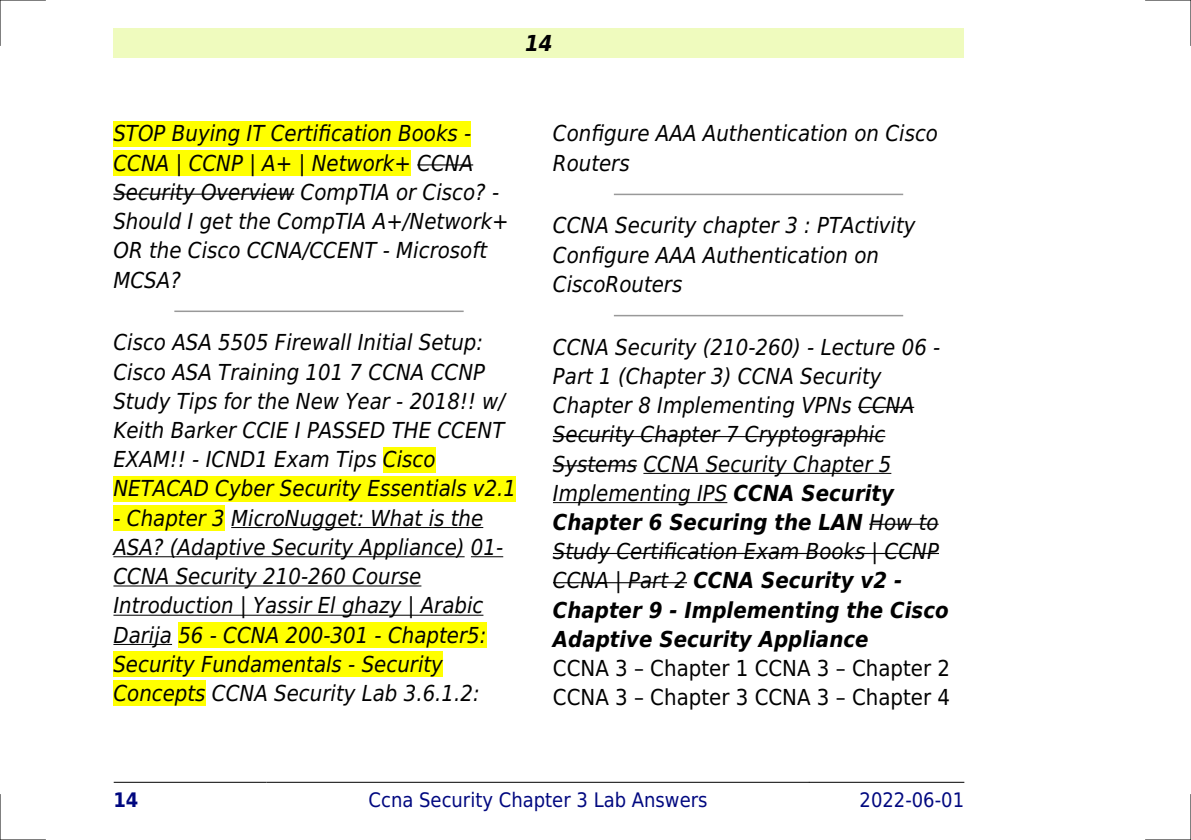
<style>
.page{position:relative;width:1191px;height:840px;background:#fff}
.page>*{position:absolute;margin:0;border:0;box-sizing:border-box;transform-origin:0 0}
.t1{font:italic 22px/29.2px "DejaVu Sans Condensed";color:#000}
.t2{font:22px/29.2px "DejaVu Sans Condensed";color:#000}
.t3{font:italic 700 22px "DejaVu Sans Condensed";color:#000}
.t4{font:20px "DejaVu Sans Condensed";color:#000880}
.t5{font:700 20px "DejaVu Sans Condensed";color:#000880}
.s1{font-weight:700}
</style>
<div class="page">
<div style="left:113px;top:28px;width:851px;height:30px;background:#effbbe"></div>
<hr style="left:114px;top:781px;width:153px;height:1px;background:#000">
<hr style="left:267px;top:781px;width:542px;height:1px;background:#000">
<hr style="left:809px;top:781px;width:155px;height:1px;background:#000">
<div style="left:113px;top:121px;width:358px;height:25px;background:#ff0"></div>
<div style="left:113px;top:150px;width:298px;height:26px;background:#ff0"></div>
<hr style="left:417px;top:164px;width:56px;height:1px;background:#000">
<hr style="left:113px;top:193px;width:181px;height:2px;background:#000">
<hr style="left:175px;top:310px;width:288px;height:2px;background:#999">
<div style="left:383px;top:446px;width:52px;height:26px;background:#ff0"></div>
<div style="left:113px;top:475px;width:403px;height:26px;background:#ff0"></div>
<div style="left:113px;top:505px;width:112px;height:25px;background:#ff0"></div>
<hr style="left:231px;top:526px;width:252px;height:1px;background:#000">
<hr style="left:113px;top:556px;width:351px;height:1px;background:#000">
<hr style="left:471px;top:556px;width:32px;height:1px;background:#000">
<hr style="left:113px;top:585px;width:308px;height:1px;background:#000">
<hr style="left:113px;top:614px;width:370px;height:1px;background:#000">
<hr style="left:113px;top:643px;width:59px;height:1px;background:#000">
<div style="left:178px;top:621px;width:308px;height:26px;background:#ff0"></div>
<div style="left:113px;top:651px;width:330px;height:25px;background:#ff0"></div>
<div style="left:113px;top:680px;width:93px;height:25px;background:#ff0"></div>
<hr style="left:614px;top:193px;width:288px;height:2px;background:#999">
<hr style="left:614px;top:315px;width:288px;height:1px;background:#999">
<hr style="left:858px;top:406px;width:56px;height:1px;background:#000">
<hr style="left:553px;top:436px;width:332px;height:1px;background:#000">
<hr style="left:553px;top:465px;width:84px;height:1px;background:#000">
<hr style="left:643px;top:472px;width:248px;height:1px;background:#000">
<hr style="left:553px;top:502px;width:174px;height:1px;background:#000">
<hr style="left:869px;top:523px;width:69px;height:1px;background:#000">
<hr style="left:553px;top:552px;width:386px;height:1px;background:#000">
<hr style="left:553px;top:582px;width:134px;height:1px;background:#000">
<hr style="left:0;top:0;width:45px;height:1px;background:#000">
<hr style="left:1145px;top:0;width:46px;height:1px;background:#000">
<hr style="left:0;top:839px;width:45px;height:1px;background:#000">
<hr style="left:1145px;top:839px;width:46px;height:1px;background:#000">
<hr style="left:0;top:0;width:1px;height:45px;background:#000">
<hr style="left:0;top:794px;width:1px;height:45px;background:#000">
<hr style="left:1190px;top:0;width:1px;height:45px;background:#000">
<hr style="left:1190px;top:794px;width:1px;height:45px;background:#000">
<p class="t3" style="left:525px;top:30px;width:29px">14</p>
<p class="t1" style="left:113px;top:119px;width:397px">STOP Buying IT Certification Books -<br>CCNA | CCNP | A+ | Network+ CCNA<br>Security Overview CompTIA or Cisco? -<br>Should I get the CompTIA A+/Network+<br>OR the Cisco CCNA/CCENT - Microsoft<br>MCSA?</p>
<p class="t1" style="left:113px;top:328px;width:404px">Cisco ASA 5505 Firewall Initial Setup:<br>Cisco ASA Training 101 7 CCNA CCNP Study Tips for the New Year - 2018!! w/ Keith Barker CCIE I PASSED THE CCENT EXAM!! - ICND1 Exam Tips Cisco NETACAD Cyber Security Essentials v2.1</p>
<p class="t1" style="left:113px;top:503px;width:391px">- Chapter 3 MicroNugget: What is the ASA? (Adaptive Security Appliance) 01- CCNA Security 210-260 Course Introduction | Yassir El ghazy | Arabic Darija 56 - CCNA 200-301 - Chapter5:<br>Security Fundamentals - Security Concepts CCNA Security Lab 3.6.1.2:</p>
<p class="t1" style="left:553px;top:119px;width:386px">Configure AAA Authentication on Cisco<br>Routers</p>
<p class="t1" style="left:553px;top:211px;width:364px">CCNA Security chapter 3 : PTActivity<br>Configure AAA Authentication on<br>CiscoRouters</p>
<p class="t1" style="left:553px;top:332px;width:397px">CCNA Security (210-260) - Lecture 06 - Part 1 (Chapter 3) CCNA Security Chapter 8 Implementing VPNs CCNA Security Chapter 7 Cryptographic Systems CCNA Security Chapter 5<br>Implementing IPS <span class="s1">CCNA Security Chapter 6 Securing the LAN</span> How to Study Certification Exam Books | CCNP CCNA | Part 2 <span class="s1">CCNA Security v2 - Chapter 9 - Implementing the Cisco Adaptive Security Appliance</span></p>
<p class="t2" style="left:553px;top:653px;width:398px">CCNA 3 Chapter 1 CCNA 3 Chapter 2<br>CCNA 3 Chapter 3 CCNA 3 Chapter 4</p>
<p class="t5" style="left:113px;top:787px;width:27px">14</p>
<p class="t4" style="left:368px;top:787px;width:340px">Ccna Security Chapter 3 Lab Answers</p>
<p class="t4" style="left:859px;top:787px;width:106px">2022-06-01</p>
</div>
